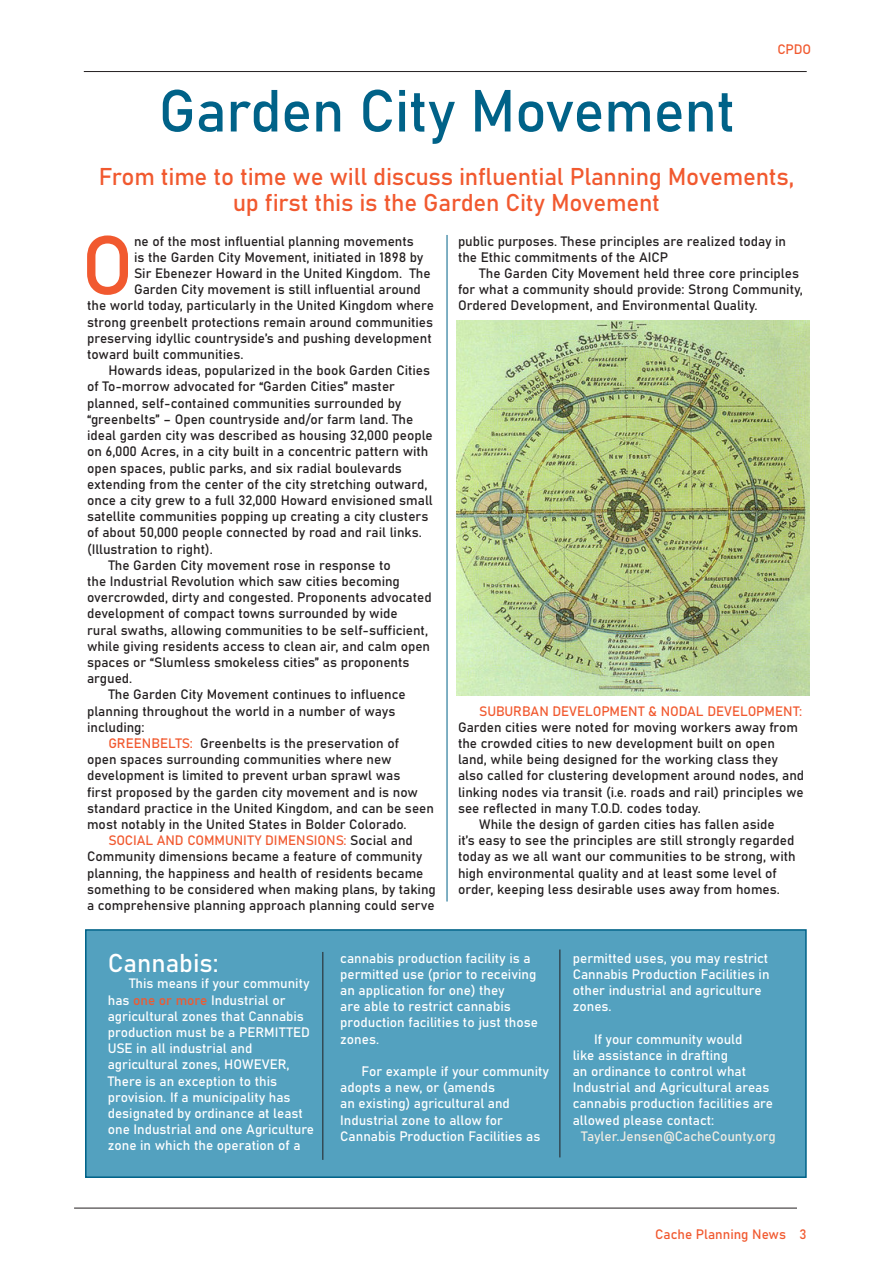
<style>
.page{position:relative;width:893px;height:1263px;background:#fff}
.page>*{position:absolute;margin:0;border:0;box-sizing:border-box;transform-origin:0 0}
.Dropcap{font:81.9px "Bahnschrift";color:#f1592f}
.Headline{font:58.5px "Bahnschrift";letter-spacing:-.01em;color:#006288}
.Sidebar{font:25.5px "Bahnschrift";color:#fff}
.Intro{font:24px/25.8px "Bahnschrift";letter-spacing:-.01em;color:#f1592f;text-align:center}
.Copy{font:13.5px/16.2px "Bahnschrift";color:#231f20}
.Copy-2{font:13.5px/16.2px "Bahnschrift";color:#fff}
.Dropcap-2{font:13.5px "Bahnschrift";color:#231f20}
.Copy-3{font:13.5px "Bahnschrift";color:#f1ece2}
.t1{font:13.5px "Bahnschrift";color:#f1592f}
.s1{color:#f1592f}
</style>
<div class="page">
<hr style="left:74px;top:1208px;width:723px;height:1px;background:#231f20">
<hr style="left:84px;top:71px;width:723px;height:1px;background:#231f20">
<img style="left:456px;top:320px;width:353px;height:375px">
<div style="left:86px;top:930px;width:720px;height:247px;background:#53a1bf"></div>
<div style="left:85px;top:929px;width:722px;height:249px;border:2px solid #006288"></div>
<hr style="left:447px;top:235px;width:1px;height:666px;background:#006288">
<hr style="left:322px;top:952px;width:1px;height:208px;background:#231f20">
<hr style="left:559px;top:949px;width:1px;height:208px;background:#231f20">
<p class="Headline" style="left:158px;top:74px;width:578px">Garden City Movement</p>
<p class="t1" style="left:777px;top:40px;width:35px">CPDO</p>
<p class="Intro" style="left:99px;top:163px;width:697px">From time to time we will discuss influential Planning Movements, up first this is the Garden City Movement</p>
<p class="Dropcap" style="left:81px;top:214px;width:54px">O</p>
<p class="Dropcap-2" style="left:134px;top:232px;width:281px">ne of the most influential planning movements</p>
<p class="Dropcap-2" style="left:134px;top:249px;width:291px">is the Garden City Movement, initiated in 1898 by</p>
<p class="Dropcap-2" style="left:134px;top:265px;width:298px">Sir Ebenezer Howard in the United Kingdom. The</p>
<p class="Dropcap-2" style="left:134px;top:281px;width:288px">Garden City movement is still influential around</p>
<p class="Dropcap-2" style="left:87px;top:297px;width:348px">the world today, particularly in the United Kingdom where</p>
<p class="Dropcap-2" style="left:87px;top:313px;width:348px">strong greenbelt protections remain around communities</p>
<p class="Dropcap-2" style="left:87px;top:330px;width:346px">preserving idyllic countryside’s and pushing development</p>
<p class="Dropcap-2" style="left:87px;top:346px;width:158px">toward built communities.</p>
<p class="Copy" style="left:87px;top:362px;width:347px;text-indent:21px">Howards ideas, popularized in the book Garden Cities of To-morrow advocated for “Garden Cities” master planned, self-contained communities surrounded by “greenbelts” – Open countryside and/or farm land. The ideal garden city was described as housing 32,000 people on 6,000 Acres, in a city built in a concentric pattern with open spaces, public parks, and six radial boulevards extending from the center of the city stretching outward, once a city grew to a full 32,000 Howard envisioned small satellite communities popping up creating a city clusters of about 50,000 people connected by road and rail links. (Illustration to right).</p>
<p class="Copy" style="left:87px;top:557px;width:346px;text-indent:21px">The Garden City movement rose in response to<br>the Industrial Revolution which saw cities becoming overcrowded, dirty and congested. Proponents advocated development of compact towns surrounded by wide<br>rural swaths, allowing communities to be self-sufficient, while giving residents access to clean air, and calm open spaces or “Slumless smokeless cities” as proponents argued.</p>
<p class="Copy" style="left:87px;top:686px;width:320px;text-indent:21px">The Garden City Movement continues to influence planning throughout the world in a number of ways including:</p>
<p class="Copy" style="left:87px;top:735px;width:348px;text-indent:21px"><span class="s1">GREENBELTS:</span> Greenbelts is the preservation of<br>open spaces surrounding communities where new development is limited to prevent urban sprawl was<br>first proposed by the garden city movement and is now standard practice in the United Kingdom, and can be seen most notably in the United States in Bolder Colorado.</p>
<p class="Copy" style="left:87px;top:832px;width:350px;text-indent:21px"><span class="s1">SOCIAL AND COMMUNITY DIMENSIONS:</span> Social and Community dimensions became a feature of community planning, the happiness and health of residents became something to be considered when making plans, by taking a comprehensive planning approach planning could serve</p>
<p class="Copy" style="left:458px;top:233px;width:330px">public purposes. These principles are realized today in the Ethic commitments of the AICP</p>
<p class="Copy" style="left:458px;top:265px;width:346px;text-indent:21px">The Garden City Movement held three core principles for what a community should provide: Strong Community,<br>Ordered Development, and Environmental Quality.</p>
<p class="Copy" style="left:458px;top:703px;width:348px;text-indent:21px"><span class="s1">SUBURBAN DEVELOPMENT &amp; NODAL DEVELOPMENT:<br></span>Garden cities were noted for moving workers away from the crowded cities to new development built on open land, while being designed for the working class they also called for clustering development around nodes, and linking nodes via transit (i.e. roads and rail) principles we see reflected in many T.O.D. codes today.</p>
<p class="Copy" style="left:458px;top:816px;width:339px;text-indent:21px">While the design of garden cities has fallen aside<br>it’s easy to see the principles are still strongly regarded today as we all want our communities to be strong, with high environmental quality and at least some level of order, keeping less desirable uses away from homes.</p>
<p class="Sidebar" style="left:108px;top:947px;width:112px">Cannabis:</p>
<p class="Copy-2" style="left:108px;top:975px;width:208px;text-indent:21px">This means if your community has <span class="s1">one or more</span> Industrial or agricultural zones that Cannabis production must be a PERMITTED<br>USE in all industrial and agricultural zones, HOWEVER,<br>There is an exception to this provision. If a municipality has designated by ordinance at least one Industrial and one Agriculture zone in which the operation of a</p>
<p class="Copy-2" style="left:340px;top:950px;width:199px">cannabis production facility is a permitted use (prior to receiving an application for one) they<br>are able to restrict cannabis production facilities to just those zones.</p>
<p class="Copy-2" style="left:340px;top:1063px;width:210px;text-indent:21px">For example if your community adopts a new, or (amends<br>an existing) agricultural and<br>Industrial zone to allow for<br>Cannabis Production Facilities as</p>
<p class="Copy-2" style="left:573px;top:950px;width:198px">permitted uses, you may restrict<br>Cannabis Production Facilities in other industrial and agriculture zones.</p>
<p class="Copy-2" style="left:573px;top:1031px;width:202px;text-indent:21px">If your community would<br>like assistance in drafting<br>an ordinance to control what<br>Industrial and Agricultural areas cannabis production facilities are allowed please contact:</p>
<p class="Copy-3" style="left:581px;top:1127px;width:196px">Tayler.Jensen@CacheCounty.org</p>
<p class="t1" style="left:655px;top:1226px;width:153px">Cache Planning News 3</p>
</div>
